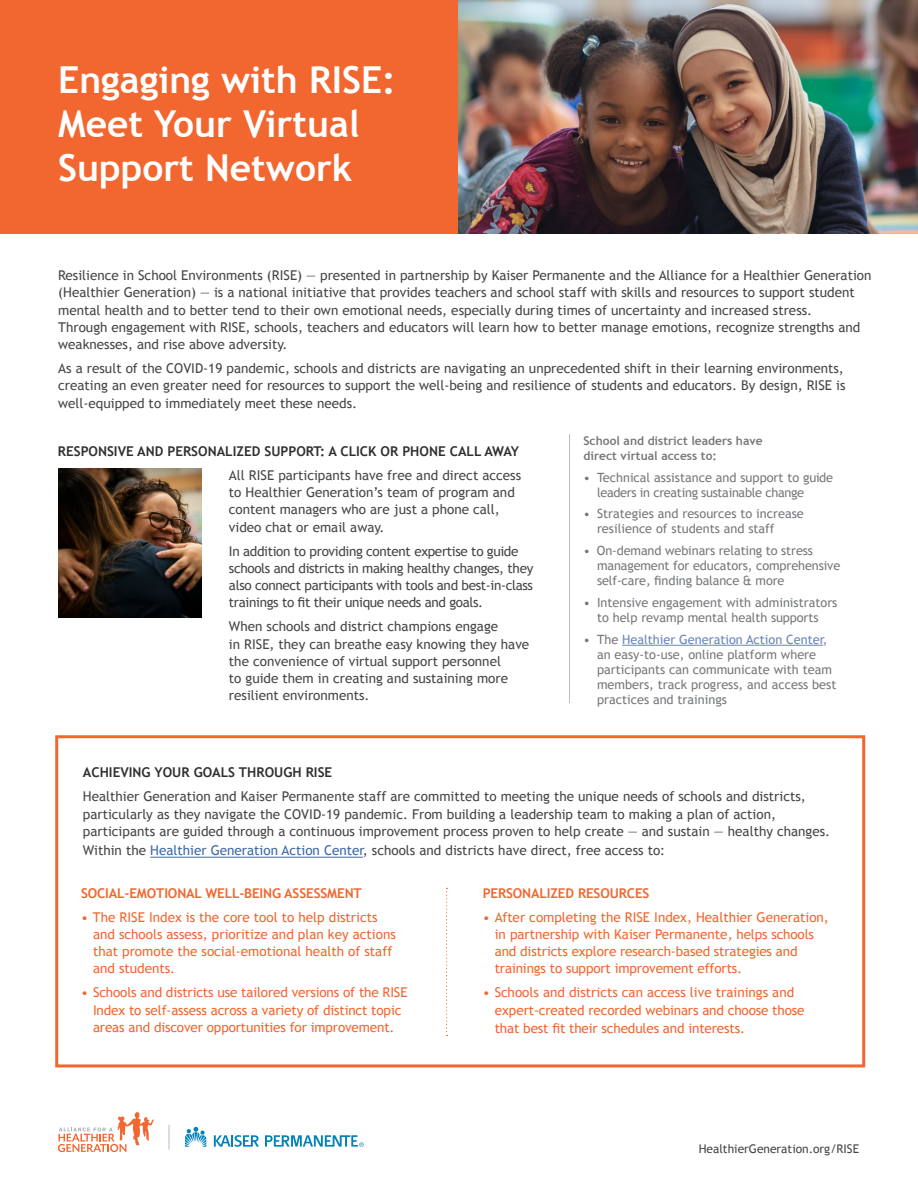
<style>
.page{position:relative;width:918px;height:1188px;background:#fff}
.page>*{position:absolute;margin:0;border:0;box-sizing:border-box;transform-origin:0 0}
.t1{font:700 37.05px/43.8px "Trebuchet MS";color:#fff}
.t2{font:13.5px/17.2px "Trebuchet MS";color:#454647}
.t3{font:13.5px/17.2px "Trebuchet MS";letter-spacing:-.01em;color:#f26630}
.t4{font:13.5px/17.2px "Trebuchet MS";letter-spacing:-.025em;color:#454647}
.t5{font:700 13.5px "Trebuchet MS";color:#312f30}
.t6{font:700 13.5px "Trebuchet MS";letter-spacing:-.01em;color:#f26630}
.t7{font:12.75px/15px "Trebuchet MS";color:#76787b}
.t8{font:12.75px/15px "Trebuchet MS";letter-spacing:-.025em;color:#76787b}
.t9{font:700 12px/15px "Trebuchet MS";color:#76787b}
.t10{font:12px "Trebuchet MS";color:#454647}
.s1{color:#6985b9}
.s2{color:#3d69a5}
</style>
<div class="page">
<img style="left:458px;top:0;width:460px;height:233px">
<div style="left:55px;top:735px;width:810px;height:332px;border:3px solid #f26630"></div>
<hr style="left:622px;top:645px;width:201px;height:1px;background:#6985b9">
<hr style="left:150px;top:857px;width:213px;height:1px;background:#3d69a5">
<div style="left:0;top:0;width:458px;height:233px;background:#f26630"></div>
<svg style="left:169px;top:1125px;width:1px;height:25px"></svg>
<svg style="left:185px;top:1127px;width:21px;height:20px"></svg>
<svg style="left:214px;top:1135px;width:45px;height:12px"></svg>
<svg style="left:265px;top:1135px;width:99px;height:12px"></svg>
<svg style="left:58px;top:1112px;width:96px;height:41px"></svg>
<svg style="left:446px;top:888px;width:2px;height:148px"></svg>
<img style="left:58px;top:468px;width:144px;height:150px">
<p class="t1" style="left:58px;top:58px;width:339px">Engaging with RISE:<br>Meet Your Virtual<br>Support Network</p>
<p class="t2" style="left:58px;top:267px;width:815px">Resilience in School Environments (RISE) — presented in partnership by Kaiser Permanente and the Alliance for a Healthier Generation (Healthier Generation) — is a national initiative that provides teachers and school staff with skills and resources to support student mental health and to better tend to their own emotional needs, especially during times of uncertainty and increased stress.<br>Through engagement with RISE, schools, teachers and educators will learn how to better manage emotions, recognize strengths and weaknesses, and rise above adversity.</p>
<p class="t2" style="left:58px;top:360px;width:789px;text-align:justify">As a result of the COVID-19 pandemic, schools and districts are navigating an unprecedented shift in their learning environments, creating an even greater need for resources to support the well-being and resilience of students and educators. By design, RISE is well-equipped to immediately meet these needs.</p>
<p class="t5" style="left:58px;top:443px;width:463px">RESPONSIVE AND PERSONALIZED SUPPORT: A CLICK OR PHONE CALL AWAY</p>
<p class="t2" style="left:229px;top:467px;width:294px">All RISE participants have free and direct access to Healthier Generation’s team of program and content managers who are just a phone call, video chat or email away.</p>
<p class="t4" style="left:229px;top:543px;width:306px">In addition to providing content expertise to guide schools and districts in making healthy changes, they also connect participants with tools and best-in-class trainings to fit their unique needs and goals.</p>
<p class="t2" style="left:229px;top:618px;width:302px">When schools and district champions engage<br>in RISE, they can breathe easy knowing they have the convenience of virtual support personnel<br>to guide them in creating and sustaining more resilient environments.</p>
<p class="t9" style="left:584px;top:433px;width:181px">School and district leaders have direct virtual access to:</p>
<p class="t8" style="left:597px;top:470px;width:238px;text-indent:-14px">• Technical assistance and support to guide leaders in creating sustainable change</p>
<p class="t7" style="left:597px;top:507px;width:208px;text-indent:-14px">• Strategies and resources to increase resilience of students and staff</p>
<p class="t7" style="left:597px;top:543px;width:245px;text-indent:-14px">• On-demand webinars relating to stress management for educators, comprehensive self-care, finding balance &amp; more</p>
<p class="t7" style="left:584px;top:595px;width:255px;text-align:center">• Intensive engagement with administrators to help revamp mental health supports</p>
<p class="t7" style="left:597px;top:632px;width:241px;text-indent:-14px">• The <span class="s1">Healthier Generation Action Center, </span>an easy-to-use, online platform where participants can communicate with team members, track progress, and access best practices and trainings</p>
<p class="t5" style="left:83px;top:764px;width:251px">ACHIEVING YOUR GOALS THROUGH RISE</p>
<p class="t2" style="left:83px;top:788px;width:749px">Healthier Generation and Kaiser Permanente staff are committed to meeting the unique needs of schools and districts, particularly as they navigate the COVID-19 pandemic. From building a leadership team to making a plan of action, participants are guided through a continuous improvement process proven to help create — and sustain — healthy changes.</p>
<p class="t2" style="left:83px;top:842px;width:584px">Within the <span class="s2">Healthier Generation Action Center</span>, schools and districts have direct, free access to:</p>
<p class="t6" style="left:81px;top:885px;width:282px">SOCIAL-EMOTIONAL WELL-BEING ASSESSMENT</p>
<p class="t3" style="left:93px;top:909px;width:304px;text-indent:-12px">• The RISE Index is the core tool to help districts and schools assess, prioritize and plan key actions that promote the social-emotional health of staff and students.</p>
<p class="t3" style="left:81px;top:984px;width:328px;text-align:center">• Schools and districts use tailored versions of the RISE<br>Index to self-assess across a variety of distinct topic areas and discover opportunities for improvement.</p>
<p class="t6" style="left:483px;top:885px;width:168px">PERSONALIZED RESOURCES</p>
<p class="t3" style="left:495px;top:909px;width:336px;text-indent:-12px">• After completing the RISE Index, Healthier Generation, in partnership with Kaiser Permanente, helps schools and districts explore research-based strategies and trainings to support improvement efforts.</p>
<p class="t3" style="left:495px;top:984px;width:311px;line-height:17.7px;text-indent:-12px">• Schools and districts can access live trainings and expert-created recorded webinars and choose those that best fit their schedules and interests.</p>
<p class="t10" style="left:699px;top:1142px;width:162px">HealthierGeneration.org/RISE</p>
</div>
